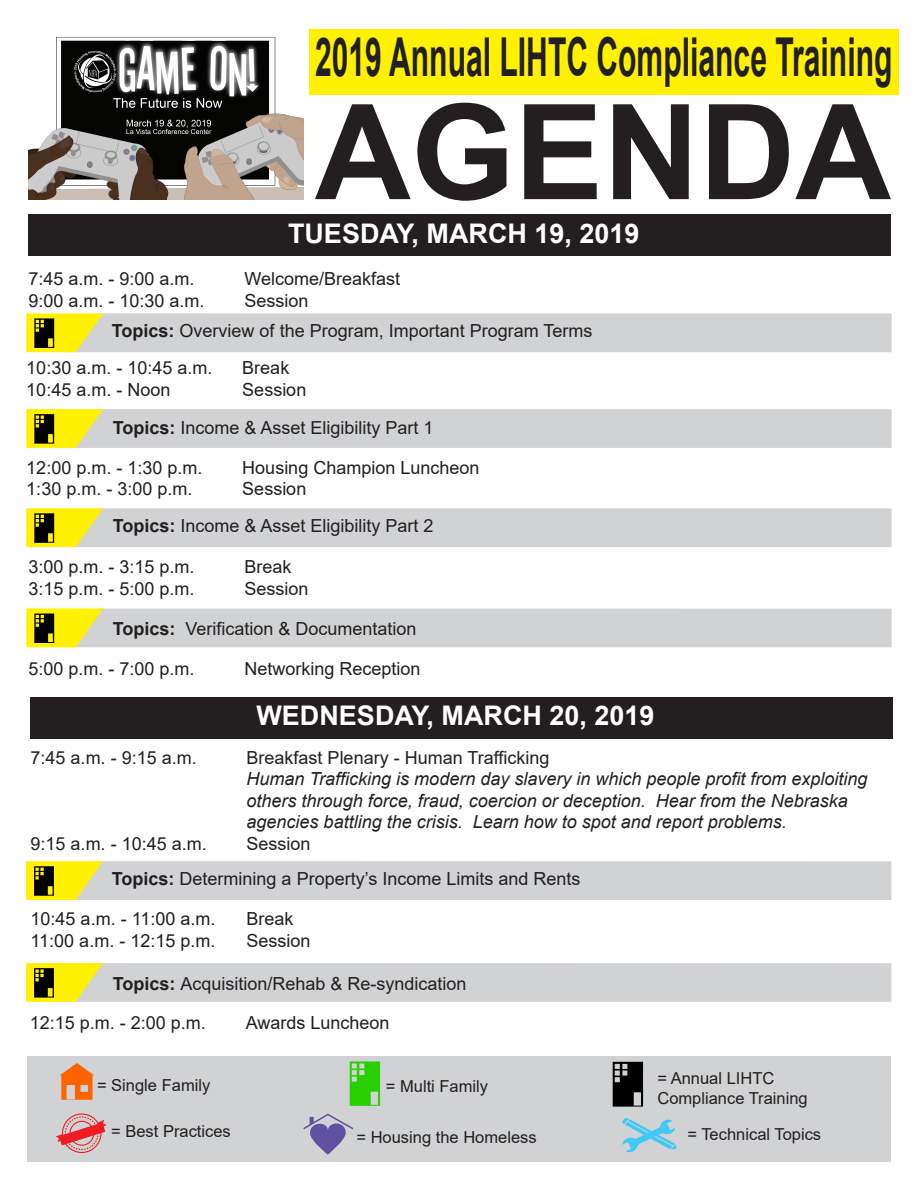
<style>
.page{position:relative;width:918px;height:1188px;background:#fff}
.page>*{position:absolute;margin:0;border:0;box-sizing:border-box;transform-origin:0 0}
.t1{font:700 132.45px "Arial";color:#231f20}
.t2{font:700 53.7px "Arial";color:#231f20;scale:.56 1}
.t3{font:700 27px "Arial";color:#fff}
.t4{font:18px/35.5px "Arial";color:#231f20}
.t5{font:italic 18px/21.6px "Arial";color:#231f20}
.t6{font:16.5px/19.8px "Arial";color:#231f20}
.s1{font-weight:700}
</style>
<div class="page">
<svg style="left:26px;top:963px;width:865px;height:39px;background:#d0d0c5"></svg>
<svg style="left:26px;top:861px;width:865px;height:39px;background:#d0d0c5"></svg>
<svg style="left:26px;top:609px;width:866px;height:38px;background:#d0d0c4"></svg>
<svg style="left:26px;top:508px;width:866px;height:39px;background:#d1d1c5"></svg>
<svg style="left:26px;top:409px;width:866px;height:39px;background:#d1d1c4"></svg>
<div style="left:309px;top:29px;width:589px;height:66px;background:#fff101"></div>
<div style="left:27px;top:1056px;width:864px;height:105px;background:#d1d2d4"></div>
<svg style="left:613px;top:1062px;width:30px;height:44px"></svg>
<hr style="left:613px;top:1106px;width:30px;height:1px;background:#000">
<svg style="left:350px;top:1061px;width:30px;height:44px"></svg>
<hr style="left:350px;top:1105px;width:30px;height:1px;background:#28cf03">
<svg style="left:622px;top:1118px;width:54px;height:35px"></svg>
<div style="left:62px;top:1113px;width:40px;height:40px;border:1px solid #ee1d23;border-radius:50%"></div>
<div style="left:69px;top:1121px;width:25px;height:25px;border:1px solid #ee1d23;border-radius:50%"></div>
<div style="left:65px;top:1116px;width:34px;height:34px;border:1px dashed #ee1d23;border-radius:50%"></div>
<svg style="left:56px;top:1120px;width:51px;height:25px"></svg>
<svg style="left:60px;top:1063px;width:34px;height:37px"></svg>
<svg style="left:303px;top:1113px;width:51px;height:42px"></svg>
<img style="left:28px;top:37px;width:275px;height:162px">
<div style="left:28px;top:214px;width:863px;height:42px;background:#231f20"></div>
<svg style="left:26px;top:313px;width:866px;height:39px;background:#d1d1c5"></svg>
<div style="left:30px;top:697px;width:862px;height:42px;background:#231f20"></div>
<h2 class="t2" style="left:315px;top:19px;width:1033px">2019 Annual LIHTC Compliance Training</h2>
<h1 class="t1" style="left:315px;top:59px;width:578px">AGENDA</h1>
<h3 class="t3" style="left:288px;top:214px;width:353px">TUESDAY, MARCH 19, 2019</h3>
<p class="t4" style="left:28px;top:261px;width:168px">7:45 a.m. - 9:00 a.m.</p>
<p class="t4" style="left:244px;top:261px;width:157px">Welcome/Breakfast</p>
<p class="t4" style="left:28px;top:282px;width:178px">9:00 a.m. - 10:30 a.m.</p>
<p class="t4" style="left:244px;top:282px;width:66px">Session</p>
<p class="t4" style="left:112px;top:313px;width:482px"><span class="s1">Topics:</span> Overview of the Program, Important Program Terms</p>
<p class="t4" style="left:26px;top:350px;width:188px">10:30 a.m. - 10:45 a.m.</p>
<p class="t4" style="left:242px;top:350px;width:49px">Break</p>
<p class="t4" style="left:26px;top:372px;width:146px">10:45 a.m. - Noon</p>
<p class="t4" style="left:242px;top:372px;width:66px">Session</p>
<p class="t4" style="left:113px;top:410px;width:322px"><span class="s1">Topics:</span> Income &amp; Asset Eligibility Part 1</p>
<p class="t4" style="left:26px;top:450px;width:178px">12:00 p.m. - 1:30 p.m.</p>
<p class="t4" style="left:242px;top:450px;width:239px">Housing Champion Luncheon</p>
<p class="t4" style="left:26px;top:471px;width:168px">1:30 p.m. - 3:00 p.m.</p>
<p class="t4" style="left:242px;top:471px;width:66px">Session</p>
<p class="t4" style="left:113px;top:508px;width:322px"><span class="s1">Topics:</span> Income &amp; Asset Eligibility Part 2</p>
<p class="t4" style="left:29px;top:549px;width:168px">3:00 p.m. - 3:15 p.m.</p>
<p class="t4" style="left:245px;top:549px;width:49px">Break</p>
<p class="t4" style="left:29px;top:570px;width:168px">3:15 p.m. - 5:00 p.m.</p>
<p class="t4" style="left:245px;top:570px;width:66px">Session</p>
<p class="t4" style="left:113px;top:611px;width:305px"><span class="s1">Topics:</span> Verification &amp; Documentation</p>
<p class="t4" style="left:29px;top:651px;width:168px">5:00 p.m. - 7:00 p.m.</p>
<p class="t4" style="left:245px;top:651px;width:178px">Networking Reception</p>
<h3 class="t3" style="left:256px;top:697px;width:400px">WEDNESDAY, MARCH 20, 2019</h3>
<p class="t4" style="left:31px;top:739px;width:168px">7:45 a.m. - 9:15 a.m.</p>
<p class="t4" style="left:247px;top:739px;width:304px">Breakfast Plenary - Human Trafficking</p>
<p class="t5" style="left:247px;top:768px;width:622px">Human Trafficking is modern day slavery in which people profit from exploiting others through force, fraud, coercion or deception. Hear from the Nebraska agencies battling the crisis. Learn how to spot and report problems.</p>
<p class="t4" style="left:31px;top:826px;width:178px">9:15 a.m. - 10:45 a.m.</p>
<p class="t4" style="left:112px;top:826px;width:470px;text-indent:135px">Session<br><span class="s1">Topics:</span> Determining a Property’s Income Limits and Rents</p>
<p class="t4" style="left:31px;top:901px;width:186px">10:45 a.m. - 11:00 a.m.</p>
<p class="t4" style="left:247px;top:901px;width:49px">Break</p>
<p class="t4" style="left:31px;top:923px;width:186px">11:00 a.m. - 12:15 p.m.</p>
<p class="t4" style="left:247px;top:923px;width:66px">Session</p>
<p class="t4" style="left:30px;top:963px;width:438px;line-height:39.5px;text-indent:83px"><span class="s1">Topics:</span> Acquisition/Rehab &amp; Re-syndication<br>12:15 p.m. - 2:00 p.m.</p>
<p class="t4" style="left:246px;top:1005px;width:145px">Awards Luncheon</p>
<p class="t6" style="left:97px;top:1075px;width:115px">= Single Family</p>
<p class="t6" style="left:111px;top:1121px;width:121px">= Best Practices</p>
<p class="t6" style="left:386px;top:1076px;width:104px">= Multi Family</p>
<p class="t6" style="left:356px;top:1128px;width:182px">= Housing the Homeless</p>
<p class="t6" style="left:657px;top:1068px;width:152px">= Annual LIHTC<br>Compliance Training</p>
<p class="t6" style="left:687px;top:1124px;width:135px">= Technical Topics</p>
</div>
